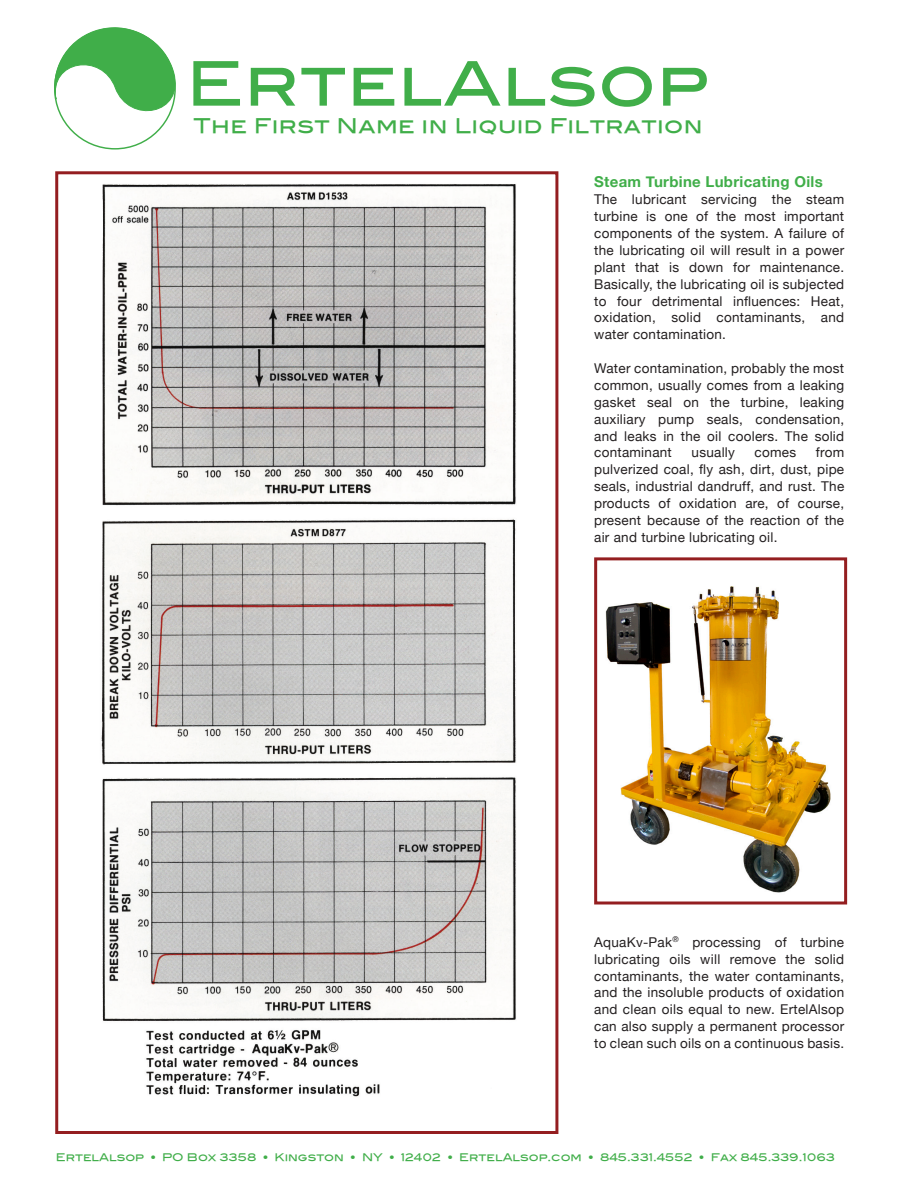
<style>
.page{position:relative;width:918px;height:1188px;background:#fff}
.page>*{position:absolute;margin:0;border:0;box-sizing:border-box;transform-origin:0 0}
.t1{font:61.5px "Blair Md ITCTT Medium";letter-spacing:.01em;color:#40ae49}
.t2{font:20.25px "Blair Md ITCTT Medium";letter-spacing:.02em;color:#40ae49}
.t3{font:700 15px "Helvetica Neue";letter-spacing:.02em;color:#40ae49}
.t4{font:13.5px/16.8px "Helvetica Neue";letter-spacing:.02em;color:#231f20;text-align:justify}
.Bulletin{font:10.5px "Blair Md ITCTT Medium";color:#40ae49}
</style>
<div class="page">
<img style="left:101px;top:184px;width:415px;height:913px">
<div style="left:55px;top:171px;width:503px;height:963px;border:3px solid #941e20"></div>
<img style="left:605px;top:586px;width:226px;height:307px">
<div style="left:594px;top:557px;width:253px;height:347px;border:3px solid #941e20"></div>
<svg style="left:54px;top:27px;width:122px;height:121px"></svg>
<p class="t1" style="left:186px;top:33px;width:524px">ErtelAlsop</p>
<p class="t2" style="left:194px;top:110px;width:511px">The First Name in Liquid Filtration</p>
<p class="t3" style="left:594px;top:173px;width:230px">Steam Turbine Lubricating Oils</p>
<p class="t4" style="left:594px;top:191px;width:252px">The lubricant servicing the steam turbine is one of the most important components of the system. A failure of the lubricating oil will result in a power plant that is down for maintenance.<br>Basically, the lubricating oil is subjected to four detrimental influences: Heat, oxidation, solid contaminants, and water contamination.</p>
<p class="t4" style="left:594px;top:360px;width:252px">Water contamination, probably the most common, usually comes from a leaking gasket seal on the turbine, leaking auxiliary pump seals, condensation, and leaks in the oil coolers. The solid contaminant</p>
<p class="t4" style="left:594px;top:444px;width:252px;text-indent:222px">from pulverized coal, fly ash, dirt, dust, pipe seals, industrial dandruff, and rust. The products of oxidation are, of course, present because of the reaction of the air and turbine lubricating oil.</p>
<p class="t4" style="left:692px;top:444px;width:45px">usually</p>
<p class="t4" style="left:755px;top:444px;width:43px">comes</p>
<p class="t4" style="left:594px;top:933px;width:252px">AquaKv-Pak<sup>®</sup> processing of turbine lubricating oils will remove the solid contaminants, the water contaminants, and the insoluble products of oxidation and clean oils equal to new. ErtelAlsop can also supply a permanent processor to clean such oils on a continuous basis.</p>
<p class="Bulletin" style="left:56px;top:1149px;width:781px">ErtelAlsop • PO Box 3358 • Kingston • NY • 12402 • ErtelAlsop.com • 845.331.4552 • Fax 845.339.1063</p>
</div>
